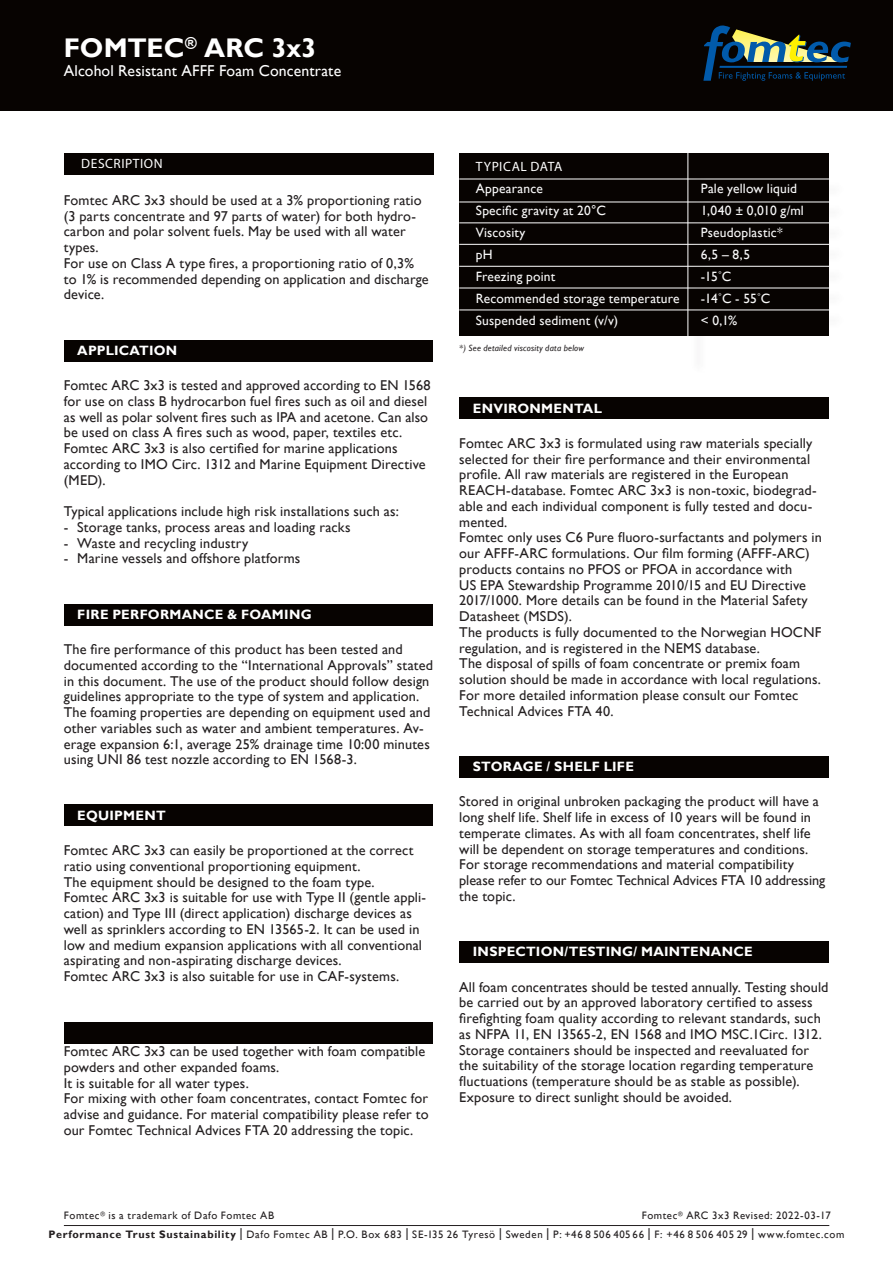
<style>
.page{position:relative;width:893px;height:1263px;background:#fff}
.page>*{position:absolute;margin:0;border:0;box-sizing:border-box;transform-origin:0 0}
.t1{font:700 27px "Gill Sans";letter-spacing:-.005em;color:#fff}
.t2{font:15.75px "Gill Sans";letter-spacing:.005em;color:#fff}
.t3{font:14.25px/15.8px "Gill Sans";letter-spacing:.01em;color:#231f20}
.t4{font:13.5px "Gill Sans";letter-spacing:.015em;color:#fff}
.t5{font:700 13.5px "Gill Sans";letter-spacing:.02em;color:#fff}
.t6{font:13.5px "Myriad Pro";letter-spacing:.04em;color:#fff}
.t7{font:10.8px/19px "Gill Sans";letter-spacing:.055em;color:#231f20}
.t8{font:italic 9px "Gill Sans";letter-spacing:.025em;color:#231f20}
.s1{font-weight:700}
.s2{font-size:17.25px}
</style>
<div class="page">
<div style="left:64px;top:1022px;width:369px;height:21px;background:#070301"></div>
<div style="left:459px;top:942px;width:370px;height:21px;background:#070301"></div>
<div style="left:459px;top:757px;width:370px;height:21px;background:#070301"></div>
<div style="left:0;top:0;width:893px;height:111px;background:#070301"></div>
<svg style="left:703px;top:25px;width:148px;height:56px"></svg>
<div style="left:64px;top:805px;width:369px;height:21px;background:#070301"></div>
<div style="left:459px;top:397px;width:370px;height:22px;background:#070301"></div>
<div style="left:64px;top:604px;width:369px;height:21px;background:#070301"></div>
<div style="left:64px;top:341px;width:369px;height:21px;background:#070301"></div>
<div style="left:64px;top:153px;width:370px;height:21px;background:#070301"></div>
<div style="left:459px;top:153px;width:370px;height:182px;background:#070301"></div>
<div style="left:464px;top:181px;width:382px;height:17px;background:#070301"></div>
<hr style="left:459px;top:179px;width:370px;height:1px;background:#fff">
<div style="left:464px;top:225px;width:382px;height:17px;background:#070301"></div>
<hr style="left:459px;top:223px;width:370px;height:1px;background:#fff">
<div style="left:464px;top:204px;width:382px;height:17px;background:#070301"></div>
<hr style="left:459px;top:202px;width:370px;height:1px;background:#fff">
<div style="left:464px;top:268px;width:382px;height:17px;background:#070301"></div>
<hr style="left:459px;top:266px;width:370px;height:1px;background:#fff">
<div style="left:464px;top:246px;width:382px;height:17px;background:#070301"></div>
<hr style="left:459px;top:244px;width:370px;height:1px;background:#fff">
<div style="left:464px;top:312px;width:382px;height:17px;background:#070301"></div>
<hr style="left:459px;top:310px;width:370px;height:1px;background:#fff">
<div style="left:464px;top:290px;width:382px;height:17px;background:#070301"></div>
<hr style="left:459px;top:288px;width:370px;height:1px;background:#fff">
<div style="left:690px;top:156px;width:17px;height:220px;background:#231f20;opacity:.75"></div>
<hr style="left:688px;top:151px;width:1px;height:209px;background:#fff">
<hr style="left:64px;top:1225px;width:765px;height:1px;background:#231f20">
<h1 class="t1" style="left:64px;top:32px;width:254px">FOMTEC<sup>®</sup> ARC 3x3</h1>
<p class="t2" style="left:64px;top:62px;width:279px">Alcohol Resistant AFFF Foam Concentrate</p>
<p class="t6" style="left:81px;top:155px;width:83px">DESCRIPTION</p>
<p class="t3" style="left:64px;top:192px;width:366px">Fomtec ARC 3x3 should be used at a 3% proportioning ratio (3 parts concentrate and 97 parts of water) for both hydro&shy;carbon and polar solvent fuels. May be used with all water types.<br>For use on Class A type fires, a proportioning ratio of 0,3% to 1% is recommended depending on application and discharge device.</p>
<p class="t5" style="left:77px;top:342px;width:101px">APPLICATION</p>
<p class="t3" style="left:64px;top:378px;width:368px">Fomtec ARC 3x3 is tested and approved according to EN 1568 for use on class B hydrocarbon fuel fires such as oil and diesel as well as polar solvent fires such as IPA and acetone. Can also be used on class A fires such as wood, paper, textiles etc.<br>Fomtec ARC 3x3 is also certified for marine applications according to IMO Circ. 1312 and Marine Equipment Directive (MED).</p>
<p class="t3" style="left:64px;top:504px;width:337px">Typical applications include high risk installations such as:</p>
<p class="t3" style="left:64px;top:519px;width:288px">- Storage tanks, process areas and loading racks</p>
<p class="t3" style="left:64px;top:535px;width:186px">- Waste and recycling industry</p>
<p class="t3" style="left:64px;top:551px;width:238px">- Marine vessels and offshore platforms</p>
<p class="t5" style="left:77px;top:606px;width:236px">FIRE PERFORMANCE &amp; FOAMING</p>
<p class="t3" style="left:64px;top:642px;width:371px">The fire performance of this product has been tested and documented according to the “International Approvals” stated in this document. The use of the product should follow design guidelines appropriate to the type of system and application.<br>The foaming properties are depending on equipment used and other variables such as water and ambient temperatures. Av&shy;erage expansion 6:1, average 25% drainage time 10:00 minutes using UNI 86 test nozzle according to EN 1568-3.</p>
<p class="t5" style="left:77px;top:807px;width:90px">EQUIPMENT</p>
<p class="t3" style="left:64px;top:843px;width:364px">Fomtec ARC 3x3 can easily be proportioned at the correct ratio using conventional proportioning equipment.<br>The equipment should be designed to the foam type.<br>Fomtec ARC 3x3 is suitable for use with Type II (gentle appli&shy;cation) and Type III (direct application) discharge devices as well as sprinklers according to EN 13565-2. It can be used in low and medium expansion applications with all conventional aspirating and non-aspirating discharge devices.<br>Fomtec ARC 3x3 is also suitable for use in CAF-systems.</p>
<p class="t3" style="left:64px;top:1044px;width:366px">Fomtec ARC 3x3 can be used together with foam compatible powders and other expanded foams.<br>It is suitable for all water types.<br>For mixing with other foam concentrates, contact Fomtec for advise and guidance. For material compatibility please refer to our Fomtec Technical Advices FTA 20 addressing the topic.</p>
<p class="t6" style="left:476px;top:158px;width:88px">TYPICAL DATA</p>
<p class="t4" style="left:476px;top:180px;width:69px">Appearance</p>
<p class="t4" style="left:701px;top:180px;width:98px">Pale yellow liquid</p>
<p class="t4" style="left:476px;top:202px;width:132px">Specific gravity at 20°C</p>
<p class="t4" style="left:701px;top:202px;width:105px">1,040 ± 0,010 g/ml</p>
<p class="t4" style="left:476px;top:225px;width:51px">Viscosity</p>
<p class="t4" style="left:701px;top:225px;width:83px">Pseudoplastic*</p>
<p class="t4" style="left:476px;top:247px;width:18px">pH</p>
<p class="t4" style="left:701px;top:247px;width:51px">6,5 – 8,5</p>
<p class="t4" style="left:476px;top:269px;width:81px">Freezing point</p>
<p class="t4" style="left:701px;top:269px;width:32px">-15˚C</p>
<p class="t4" style="left:476px;top:291px;width:205px">Recommended storage temperature</p>
<p class="t4" style="left:701px;top:291px;width:71px">-14˚C - 55˚C</p>
<p class="t4" style="left:476px;top:313px;width:144px">Suspended sediment (v/v)</p>
<p class="t4" style="left:701px;top:313px;width:38px">&lt; 0,1%</p>
<p class="t8" style="left:459px;top:342px;width:126px">*) See detailed viscosity data below</p>
<p class="t5" style="left:473px;top:400px;width:131px">ENVIRONMENTAL</p>
<p class="t3" style="left:459px;top:435px;width:364px">Fomtec ARC 3x3 is formulated using raw materials specially selected for their fire performance and their environmental profile. All raw materials are registered in the European REACH-database. Fomtec ARC 3x3 is non-toxic, biodegrad&shy;able and each individual component is fully tested and docu&shy;mented.<br>Fomtec only uses C6 Pure fluoro-surfactants and polymers in our AFFF-ARC formulations. Our film forming (AFFF-ARC) products contains no PFOS or PFOA in accordance with<br>US EPA Stewardship Programme 2010/15 and EU Directive 2017/1000. More details can be found in the Material Safety Datasheet (MSDS).<br>The products is fully documented to the Norwegian HOCNF regulation, and is registered in the NEMS database.<br>The disposal of spills of foam concentrate or premix foam solution should be made in accordance with local regulations.<br>For more detailed information please consult our Fomtec Technical Advices FTA 40.</p>
<p class="t5" style="left:473px;top:758px;width:163px">STORAGE / SHELF LIFE</p>
<p class="t3" style="left:459px;top:794px;width:367px">Stored in original unbroken packaging the product will have a long shelf life. Shelf life in excess of 10 years will be found in temperate climates. As with all foam concentrates, shelf life will be dependent on storage temperatures and conditions.<br>For storage recommendations and material compatibility please refer to our Fomtec Technical Advices FTA 10 addressing the topic.</p>
<p class="t5" style="left:473px;top:944px;width:281px">INSPECTION/TESTING/ MAINTENANCE</p>
<p class="t3" style="left:459px;top:979px;width:371px">All foam concentrates should be tested annually. Testing should be carried out by an approved laboratory certified to assess firefighting foam quality according to relevant standards, such as NFPA 11, EN 13565-2, EN 1568 and IMO MSC.1Circ. 1312.<br>Storage containers should be inspected and reevaluated for the suitability of the storage location regarding temperature fluctuations (temperature should be as stable as possible).<br>Exposure to direct sunlight should be avoided.</p>
<p class="t7" style="left:49px;top:1206px;width:797px;text-indent:593px">Fomtec<sup>®</sup> ARC 3x3 Revised: 2022-03-17<br><span class="s1">Performance Trust Sustainability</span> <span class="s2">I</span> Dafo Fomtec AB <span class="s2">I</span> P.O. Box 683 <span class="s2">I</span> SE-135 26 Tyresö <span class="s2">I</span> Sweden <span class="s2">I</span> P: +46 8 506 405 66 <span class="s2">I</span> F: +46 8 506 405 29 <span class="s2">I</span> www.fomtec.com</p>
<p class="t7" style="left:64px;top:1206px;width:212px">Fomtec<sup>®</sup> is a trademark of Dafo Fomtec AB</p>
</div>
